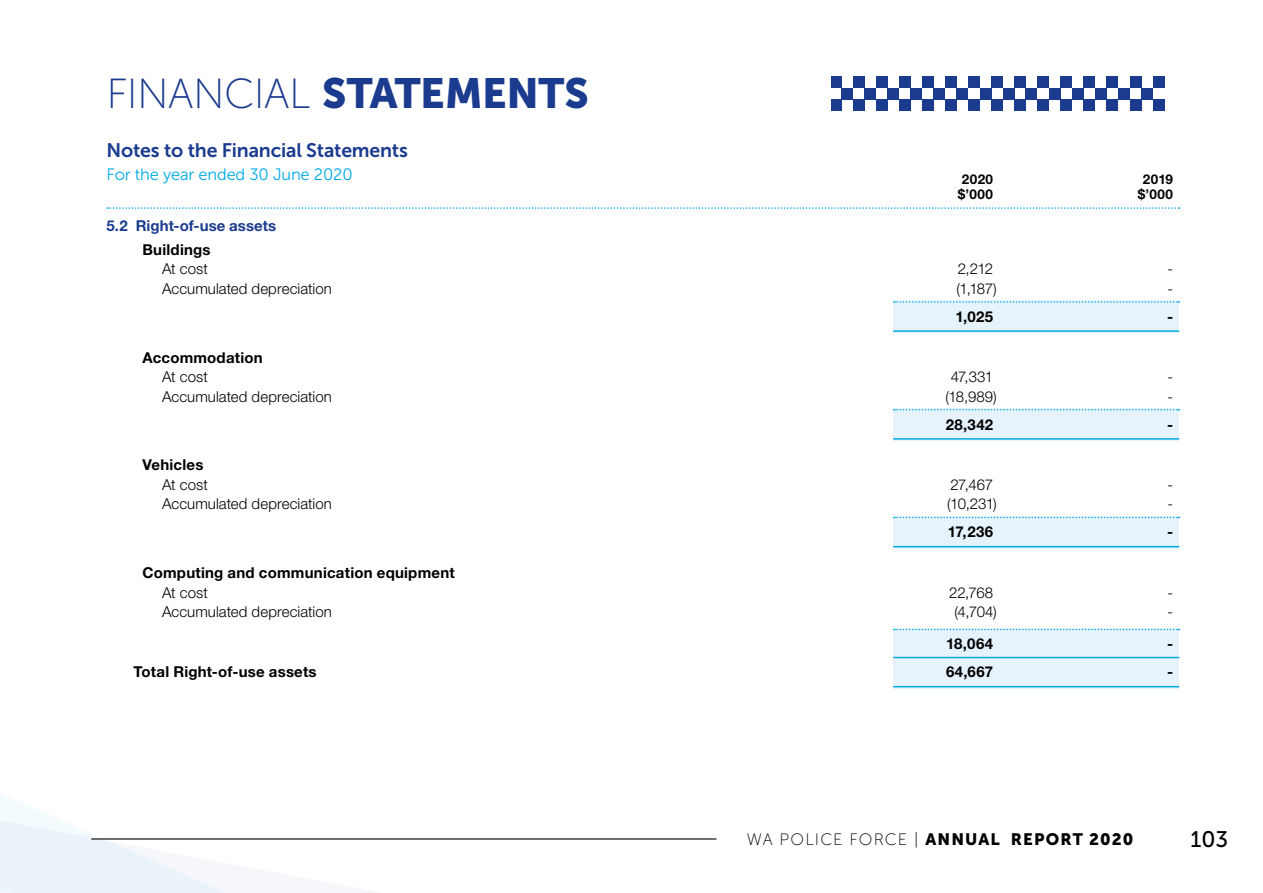
<style>
.page{position:relative;width:1263px;height:893px;background:#fff}
.page>*{position:absolute;margin:0;border:0;box-sizing:border-box;transform-origin:0 0}
.t1{font:42px "Museo Sans 900";letter-spacing:-.01em;color:#1b3b8e}
.t2{font:22.5px "Museo Sans 500";color:#000}
.t3{font:19.5px "Museo Sans 700";letter-spacing:-.01em;color:#1b3b8e}
.t4{font:16.5px "Museo Sans 900";letter-spacing:.07em;color:#000}
.t5{font:16.5px "Museo Sans 300";letter-spacing:-.01em;color:#00aae7}
.t6{font:300 15px "Helvetica Neue LT Std";letter-spacing:.005em;color:#000}
.t7{font:700 15px "Helvetica Neue LT Std";letter-spacing:.015em;color:#000}
.t8{font:700 15px "Helvetica Neue LT Std";letter-spacing:.005em;color:#1b3b8e}
.t9{font:700 13.5px "Helvetica Neue LT Std";letter-spacing:.03em;color:#000}
.s1{font-family:"Museo Sans 100"}
</style>
<div class="page">
<svg style="left:0;top:794px;width:514px;height:99px"></svg>
<svg style="left:107px;top:207px;width:1072px;height:2px"></svg>
<div style="left:893px;top:300px;width:286px;height:32px;background:#e6f3fc"></div>
<svg style="left:894px;top:301px;width:285px;height:2px"></svg>
<hr style="left:893px;top:330px;width:286px;height:2px;background:#00aae7">
<div style="left:893px;top:408px;width:286px;height:32px;background:#e6f3fc"></div>
<svg style="left:894px;top:409px;width:285px;height:1px"></svg>
<hr style="left:893px;top:438px;width:286px;height:2px;background:#00aae7">
<div style="left:893px;top:516px;width:286px;height:32px;background:#e6f3fc"></div>
<svg style="left:894px;top:517px;width:285px;height:1px"></svg>
<hr style="left:893px;top:546px;width:286px;height:1px;background:#00aae7">
<div style="left:893px;top:628px;width:286px;height:32px;background:#e6f3fc"></div>
<svg style="left:894px;top:629px;width:285px;height:1px"></svg>
<div style="left:893px;top:656px;width:286px;height:32px;background:#e6f3fc"></div>
<hr style="left:893px;top:657px;width:286px;height:1px;background:#00aae7">
<hr style="left:893px;top:686px;width:286px;height:1px;background:#00aae7">
<div style="left:841px;top:88px;width:12px;height:11px;background:#1b3b8e"></div>
<div style="left:864px;top:88px;width:12px;height:11px;background:#1b3b8e"></div>
<div style="left:887px;top:88px;width:12px;height:11px;background:#1b3b8e"></div>
<div style="left:910px;top:88px;width:12px;height:11px;background:#1b3b8e"></div>
<div style="left:933px;top:88px;width:12px;height:11px;background:#1b3b8e"></div>
<div style="left:831px;top:76px;width:10px;height:12px;background:#1b3b8e"></div>
<div style="left:853px;top:76px;width:11px;height:12px;background:#1b3b8e"></div>
<div style="left:876px;top:76px;width:11px;height:12px;background:#1b3b8e"></div>
<div style="left:899px;top:76px;width:11px;height:12px;background:#1b3b8e"></div>
<div style="left:922px;top:76px;width:11px;height:12px;background:#1b3b8e"></div>
<div style="left:945px;top:76px;width:12px;height:12px;background:#1b3b8e"></div>
<div style="left:980px;top:88px;width:11px;height:11px;background:#1b3b8e"></div>
<div style="left:957px;top:88px;width:11px;height:11px;background:#1b3b8e"></div>
<div style="left:1003px;top:88px;width:11px;height:11px;background:#1b3b8e"></div>
<div style="left:1025px;top:88px;width:12px;height:11px;background:#1b3b8e"></div>
<div style="left:1049px;top:88px;width:11px;height:11px;background:#1b3b8e"></div>
<div style="left:1072px;top:88px;width:11px;height:11px;background:#1b3b8e"></div>
<div style="left:968px;top:76px;width:12px;height:12px;background:#1b3b8e"></div>
<div style="left:991px;top:76px;width:12px;height:12px;background:#1b3b8e"></div>
<div style="left:1014px;top:76px;width:12px;height:12px;background:#1b3b8e"></div>
<div style="left:1037px;top:76px;width:12px;height:12px;background:#1b3b8e"></div>
<div style="left:1060px;top:76px;width:12px;height:12px;background:#1b3b8e"></div>
<div style="left:1083px;top:76px;width:12px;height:12px;background:#1b3b8e"></div>
<div style="left:831px;top:99px;width:10px;height:12px;background:#1b3b8e"></div>
<div style="left:853px;top:99px;width:11px;height:12px;background:#1b3b8e"></div>
<div style="left:876px;top:99px;width:11px;height:12px;background:#1b3b8e"></div>
<div style="left:899px;top:99px;width:11px;height:12px;background:#1b3b8e"></div>
<div style="left:922px;top:99px;width:11px;height:12px;background:#1b3b8e"></div>
<div style="left:945px;top:99px;width:12px;height:12px;background:#1b3b8e"></div>
<div style="left:968px;top:99px;width:12px;height:12px;background:#1b3b8e"></div>
<div style="left:991px;top:99px;width:12px;height:12px;background:#1b3b8e"></div>
<div style="left:1014px;top:99px;width:12px;height:12px;background:#1b3b8e"></div>
<div style="left:1037px;top:99px;width:12px;height:12px;background:#1b3b8e"></div>
<div style="left:1060px;top:99px;width:12px;height:12px;background:#1b3b8e"></div>
<div style="left:1083px;top:99px;width:12px;height:12px;background:#1b3b8e"></div>
<div style="left:1107px;top:99px;width:11px;height:12px;background:#1b3b8e"></div>
<div style="left:1130px;top:99px;width:11px;height:12px;background:#1b3b8e"></div>
<div style="left:1153px;top:99px;width:11px;height:12px;background:#1b3b8e"></div>
<div style="left:1118px;top:88px;width:12px;height:11px;background:#1b3b8e"></div>
<div style="left:1095px;top:88px;width:12px;height:11px;background:#1b3b8e"></div>
<div style="left:1141px;top:88px;width:12px;height:11px;background:#1b3b8e"></div>
<div style="left:1107px;top:76px;width:11px;height:12px;background:#1b3b8e"></div>
<div style="left:1130px;top:76px;width:11px;height:12px;background:#1b3b8e"></div>
<div style="left:1153px;top:76px;width:11px;height:12px;background:#1b3b8e"></div>
<hr style="left:91px;top:838px;width:625px;height:1px;background:#000">
<h1 class="t1" style="left:107px;top:69px;width:484px"><span class="s1">FINANCIAL</span> STATEMENTS</h1>
<h3 class="t3" style="left:107px;top:139px;width:303px">Notes to the Financial Statements</h3>
<p class="t5" style="left:107px;top:166px;width:248px">For the year ended 30 June 2020</p>
<p class="t9" style="left:962px;top:170px;width:33px">2020</p>
<p class="t9" style="left:1143px;top:170px;width:32px">2019</p>
<p class="t9" style="left:958px;top:185px;width:37px">$’000</p>
<p class="t9" style="left:1138px;top:185px;width:37px">$’000</p>
<p class="t8" style="left:107px;top:216px;width:171px">5.2 Right-of-use assets</p>
<p class="t7" style="left:143px;top:240px;width:70px">Buildings</p>
<p class="t6" style="left:162px;top:260px;width:47px">At cost</p>
<p class="t6" style="left:958px;top:260px;width:37px">2,212</p>
<p class="t6" style="left:1167px;top:260px;width:7px">-</p>
<p class="t6" style="left:162px;top:279px;width:171px">Accumulated depreciation</p>
<p class="t6" style="left:957px;top:279px;width:42px">(1,187)</p>
<p class="t6" style="left:1167px;top:279px;width:7px">-</p>
<p class="t7" style="left:955px;top:307px;width:39px">1,025</p>
<p class="t7" style="left:1167px;top:307px;width:8px">-</p>
<p class="t7" style="left:143px;top:348px;width:122px">Accommodation</p>
<p class="t6" style="left:162px;top:368px;width:47px">At cost</p>
<p class="t6" style="left:951px;top:368px;width:44px">47,331</p>
<p class="t6" style="left:1167px;top:368px;width:7px">-</p>
<p class="t6" style="left:162px;top:387px;width:171px">Accumulated depreciation</p>
<p class="t6" style="left:945px;top:387px;width:53px">(18,989)</p>
<p class="t6" style="left:1167px;top:387px;width:7px">-</p>
<p class="t7" style="left:946px;top:415px;width:49px">28,342</p>
<p class="t7" style="left:1167px;top:415px;width:8px">-</p>
<p class="t7" style="left:143px;top:456px;width:62px">Vehicles</p>
<p class="t6" style="left:162px;top:475px;width:47px">At cost</p>
<p class="t6" style="left:950px;top:475px;width:44px">27,467</p>
<p class="t6" style="left:1167px;top:475px;width:7px">-</p>
<p class="t6" style="left:162px;top:495px;width:171px">Accumulated depreciation</p>
<p class="t6" style="left:947px;top:495px;width:51px">(10,231)</p>
<p class="t6" style="left:1167px;top:495px;width:7px">-</p>
<p class="t7" style="left:948px;top:523px;width:47px">17,236</p>
<p class="t7" style="left:1167px;top:523px;width:8px">-</p>
<p class="t7" style="left:143px;top:563px;width:314px">Computing and communication equipment</p>
<p class="t6" style="left:162px;top:583px;width:47px">At cost</p>
<p class="t6" style="left:949px;top:583px;width:46px">22,768</p>
<p class="t6" style="left:1167px;top:583px;width:7px">-</p>
<p class="t6" style="left:162px;top:603px;width:171px">Accumulated depreciation</p>
<p class="t6" style="left:954px;top:603px;width:44px">(4,704)</p>
<p class="t6" style="left:1167px;top:603px;width:7px">-</p>
<p class="t7" style="left:946px;top:635px;width:48px">18,064</p>
<p class="t7" style="left:1167px;top:635px;width:8px">-</p>
<p class="t7" style="left:134px;top:663px;width:185px">Total Right-of-use assets</p>
<p class="t7" style="left:946px;top:663px;width:49px">64,667</p>
<p class="t7" style="left:1167px;top:663px;width:8px">-</p>
<p class="t4" style="left:747px;top:830px;width:388px"><span class="s1">WA POLICE FORCE |</span> ANNUAL REPORT 2020</p>
<h2 class="t2" style="left:1190px;top:827px;width:39px">103</h2>
</div>
